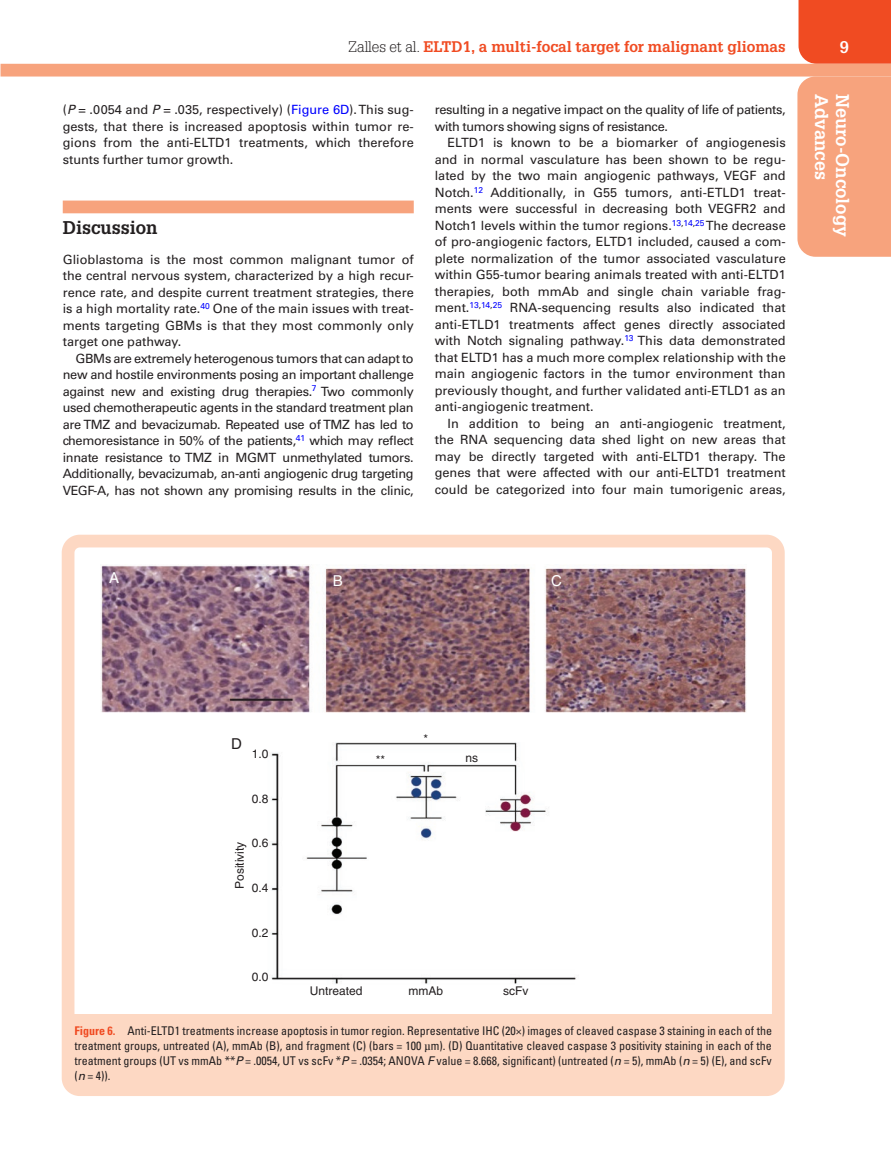
<style>
.page{position:relative;width:891px;height:1175px;background:#fff}
.page>*{position:absolute;margin:0;border:0;box-sizing:border-box;transform-origin:0 0}
.t1{font:700 18px "Glypha LT Std";color:#fff}
.t2{font:700 18px "Glypha LT Std";color:#231f20}
.t3{font:700 16.5px "Glypha LT Std";color:#fff}
.t4{font:700 15px "Glypha LT Std";color:#f04b22}
.t5{font:15px "Helvetica";color:#fff}
.t6{font:15px "Helvetica";color:#231f20}
.t7{font:12.75px/16.5px "Univers LT Std";color:#231f20;text-align:justify}
.t8{font:12.75px/16.5px "Univers LT Std";letter-spacing:-.025em;color:#231f20}
.t9{font:condensed 12px/15px "Univers LT Std";color:#231f20;text-align:justify}
.t10{font:12px "Helvetica";color:#231f20}
.s1{font-weight:300;color:#231f20}
.s2{font-style:italic}
.s3{color:#00f}
.s4{font-weight:700;color:#f04b22}
.s5{font-family:"Gandhari Unicode";font-stretch:normal}
.s6{font-style:italic;font-stretch:normal}
</style>
<div class="page">
<div style="left:799px;top:0;width:92px;height:64px;background:#f04b22"></div>
<div style="left:1px;top:64px;width:890px;height:12px;background:#f7a37d"></div>
<div style="left:797px;top:76px;width:94px;height:181px;background:#f7a37d"></div>
<div style="left:63px;top:200px;width:351px;height:13px;background:#f7a37d"></div>
<div style="left:65px;top:1014px;width:716px;height:73px;background:#fdd8c3"></div>
<img style="left:101px;top:564px;width:645px;height:420px">
<div style="left:62px;top:534px;width:723px;height:562px;border:13px solid #fdd8c3;border-radius:12px"></div>
<p class="t4" style="left:349px;top:37px;width:439px"><span class="s1">Zalles et al.</span> ELTD1, a multi-focal target for malignant gliomas</p>
<p class="t3" style="left:840px;top:37px;width:11px">9</p>
<h1 class="t1" style="left:833px;top:94px;width:88px;rotate:90deg">Advances</h1>
<h1 class="t1" style="left:854px;top:94px;width:145px;rotate:90deg">Neuro-Oncology</h1>
<p class="t7" style="left:63px;top:102px;width:353px">(<span class="s2">P</span> = .0054 and <span class="s2">P</span> = .035, respectively) (<span class="s3">Figure 6D</span>). This sug&shy;gests, that there is increased apoptosis within tumor re&shy;gions from the anti-ELTD1 treatments, which therefore stunts further tumor growth.</p>
<p class="t8" style="left:435px;top:102px;width:352px">resulting in a negative impact on the quality of life of patients, with tumors showing signs of resistance.</p>
<p class="t7" style="left:435px;top:135px;width:353px;text-indent:13px">ELTD1 is known to be a biomarker of angiogenesis and in normal vasculature has been shown to be regu&shy;lated by the two main angiogenic pathways, VEGF and Notch.<sup>12</sup> Additionally, in G55 tumors, anti-ETLD1 treat&shy;ments were successful in decreasing both VEGFR2 and Notch1 levels within the tumor regions.<sup>13</sup><sup>,</sup><sup>14</sup><sup>,</sup><sup>25</sup> The decrease of pro-angiogenic factors, ELTD1 included, caused a com&shy;plete normalization of the tumor associated vasculature within G55-tumor bearing animals treated with anti-ELTD1 therapies, both mmAb and single chain variable frag&shy;ment.<sup>13</sup><sup>,</sup><sup>14</sup><sup>,</sup><sup>25</sup> RNA-sequencing results also indicated that anti-ETLD1 treatments affect genes directly associated with Notch signaling pathway.<sup>13</sup> This data demonstrated that ELTD1 has a much more complex relationship with the main angiogenic factors in the tumor environment than previously thought, and further validated anti-ETLD1 as an anti-angiogenic treatment.</p>
<p class="t7" style="left:435px;top:415px;width:353px;text-indent:13px">In addition to being an anti-angiogenic treatment, the RNA sequencing data shed light on new areas that may be directly targeted with anti-ELTD1 therapy. The genes that were affected with our anti-ELTD1 treatment could be categorized into four main tumorigenic areas,</p>
<h1 class="t2" style="left:63px;top:217px;width:96px">Discussion</h1>
<p class="t7" style="left:63px;top:251px;width:353px">Glioblastoma is the most common malignant tumor of the central nervous system, characterized by a high recur&shy;rence rate, and despite current treatment strategies, there is a high mortality rate.<sup>40</sup> One of the main issues with treat&shy;ments targeting GBMs is that they most commonly only target one pathway.</p>
<p class="t7" style="left:63px;top:350px;width:353px;text-indent:13px">GBMs are extremely heterogenous tumors that can adapt to new and hostile environments posing an important challenge against new and existing drug therapies.<sup>7</sup> Two commonly used chemotherapeutic agents in the standard treatment plan are TMZ and bevacizumab. Repeated use of TMZ has led to chemoresistance in 50% of the patients,<sup>41</sup> which may reflect innate resistance to TMZ in MGMT unmethylated tumors.<br>Additionally, bevacizumab, an-anti angiogenic drug targeting VEGF-A, has not shown any promising results in the clinic,</p>
<p class="t5" style="left:109px;top:569px;width:12px">A</p>
<p class="t5" style="left:333px;top:572px;width:12px">B</p>
<p class="t6" style="left:231px;top:735px;width:12px">D</p>
<p class="t10" style="left:252px;top:746px;width:18px">1.0</p>
<p class="t10" style="left:252px;top:791px;width:18px">0.8</p>
<p class="t10" style="left:252px;top:836px;width:18px">0.6</p>
<p class="t10" style="left:233px;top:888px;width:49px;rotate:-90deg">Positivity</p>
<p class="t10" style="left:252px;top:880px;width:18px">0.4</p>
<p class="t10" style="left:252px;top:925px;width:18px">0.2</p>
<p class="t10" style="left:252px;top:970px;width:18px">0.0</p>
<p class="t10" style="left:424px;top:731px;width:6px">*</p>
<p class="t10" style="left:376px;top:753px;width:11px">**</p>
<p class="t10" style="left:465px;top:750px;width:14px">ns</p>
<p class="t5" style="left:551px;top:572px;width:12px">C</p>
<p class="t10" style="left:503px;top:983px;width:27px">scFv</p>
<p class="t9" style="left:74px;top:1023px;width:699px"><span class="s4">Figure 6.</span> Anti-ELTD1 treatments increase apoptosis in tumor region. Representative IHC (20×) images of cleaved caspase 3 staining in each of the treatment groups, untreated (A), mmAb (B), and fragment (C) (bars = 100 <span class="s5">µ</span>m). (D) Quantitative cleaved caspase 3 positivity staining in each of the treatment groups (UT vs mmAb **<span class="s6">P</span> = .0054, UT vs scFv *<span class="s6">P</span> = .0354; ANOVA <span class="s6">F</span> value = 8.668, significant) (untreated (<span class="s6">n</span> = 5), mmAb (<span class="s6">n</span> = 5) (E), and scFv (<span class="s6">n</span> = 4)).</p>
<p class="t10" style="left:310px;top:983px;width:54px">Untreated</p>
<p class="t10" style="left:409px;top:983px;width:36px">mmAb</p>
</div>
